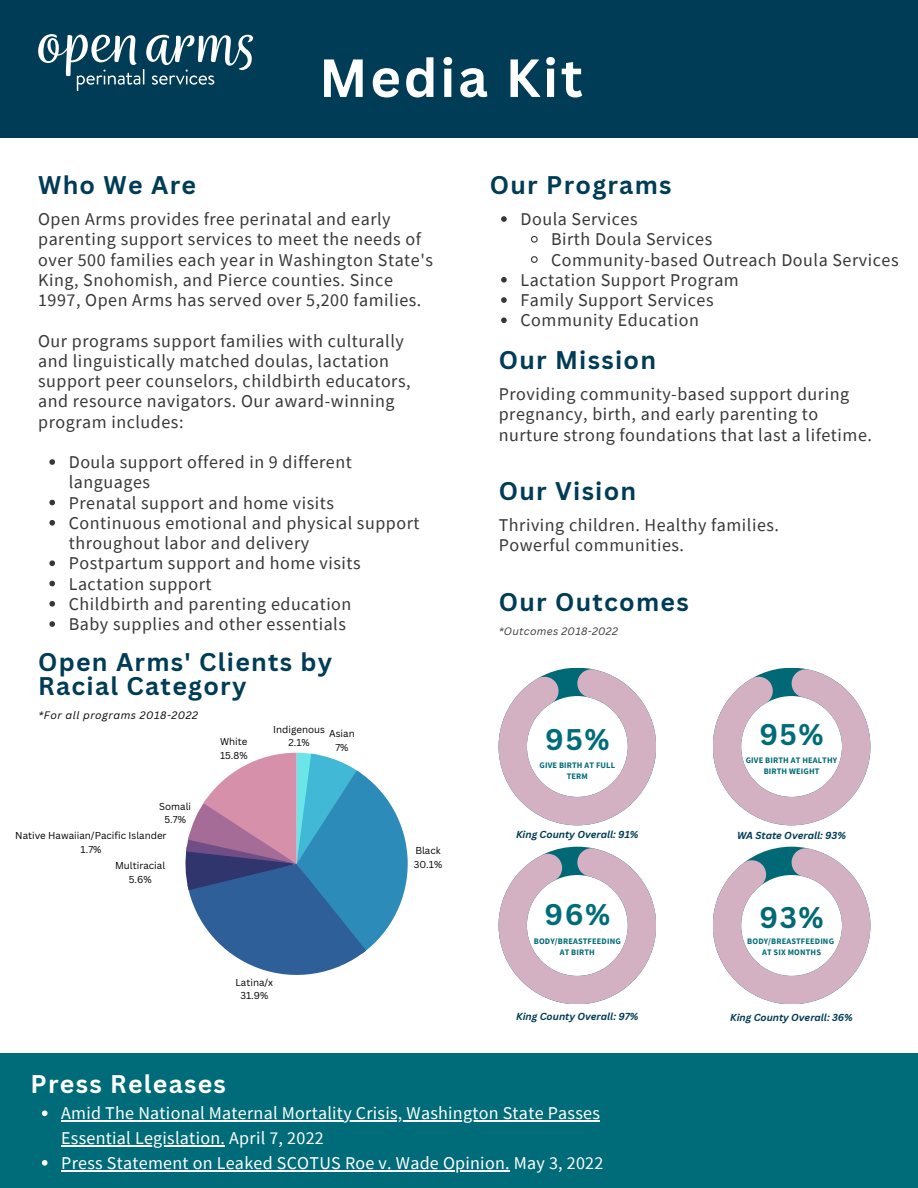
<style>
.page{position:relative;width:918px;height:1188px;background:#fff}
.page>*{position:absolute;margin:0;border:0;box-sizing:border-box;transform-origin:0 0}
.t1{font:700 52.5px "Canva Sans";letter-spacing:.05em;color:#fff}
.t2{font:700 29.1px "Canva Sans";color:#006c79}
.t3{font:700 29.1px "Canva Sans";color:#006975}
.t4{font:700 24.9px/23.7px "Canva Sans";letter-spacing:.05em;color:#003c55}
.t5{font:700 24.9px "Canva Sans";letter-spacing:.05em;color:#fff}
.t6{font:18px/20.2px "Source Sans Pro";letter-spacing:.03em;color:#373737}
.t7{font:18px/24.8px "Source Sans Pro";letter-spacing:.015em;color:#fff}
.t8{font:italic 10.5px "Canva Sans";letter-spacing:.05em;color:#000}
.t9{font:italic 10.5px "Canva Sans";letter-spacing:.03em;color:#373737}
.t10{font:italic 700 9.9px "Canva Sans";color:#003c55}
.t11{font:9.75px "Canva Sans";color:#000}
.t12{font:700 8.4px/11.2px "Source Sans Pro";letter-spacing:.015em;color:#006c79;text-align:center}
</style>
<div class="page">
<svg style="left:713px;top:847px;width:157px;height:157px"></svg>
<svg style="left:499px;top:847px;width:157px;height:157px"></svg>
<div style="left:0;top:0;width:918px;height:138px;background:#003c55"></div>
<svg style="left:38px;top:34px;width:215px;height:57px"></svg>
<svg style="left:185px;top:753px;width:223px;height:222px"></svg>
<svg style="left:499px;top:668px;width:157px;height:157px"></svg>
<svg style="left:713px;top:668px;width:157px;height:157px"></svg>
<div style="left:0;top:1053px;width:918px;height:135px;background:#006c79"></div>
<svg style="left:49px;top:459px;width:6px;height:6px"></svg>
<svg style="left:49px;top:500px;width:6px;height:5px"></svg>
<svg style="left:49px;top:520px;width:6px;height:6px"></svg>
<svg style="left:49px;top:560px;width:6px;height:6px"></svg>
<svg style="left:49px;top:581px;width:6px;height:5px"></svg>
<svg style="left:49px;top:601px;width:6px;height:6px"></svg>
<svg style="left:49px;top:621px;width:6px;height:6px"></svg>
<svg style="left:501px;top:216px;width:6px;height:6px"></svg>
<svg style="left:530px;top:235px;width:8px;height:8px"></svg>
<svg style="left:530px;top:256px;width:8px;height:7px"></svg>
<svg style="left:501px;top:277px;width:6px;height:6px"></svg>
<svg style="left:501px;top:297px;width:6px;height:6px"></svg>
<svg style="left:501px;top:317px;width:6px;height:6px"></svg>
<svg style="left:42px;top:1110px;width:6px;height:6px"></svg>
<hr style="left:61px;top:1121px;width:539px;height:1px;background:#fff">
<hr style="left:61px;top:1145px;width:160px;height:1px;background:#fff">
<svg style="left:42px;top:1160px;width:6px;height:6px"></svg>
<hr style="left:61px;top:1170px;width:444px;height:1px;background:#fff">
<p class="t1" style="left:319px;top:41px;width:265px">Media Kit</p>
<p class="t4" style="left:38px;top:173px;width:159px">Who We Are</p>
<p class="t6" style="left:38px;top:209px;width:396px">Open Arms provides free perinatal and early parenting support services to meet the needs of over 500 families each year in Washington State's King, Snohomish, and Pierce counties. Since 1997, Open Arms has served over 5,200 families.</p>
<p class="t6" style="left:38px;top:330px;width:374px">Our programs support families with culturally and linguistically matched doulas, lactation support peer counselors, childbirth educators, and resource navigators. Our award-winning program includes:</p>
<p class="t6" style="left:69px;top:452px;width:285px">Doula support offered in 9 different languages</p>
<p class="t6" style="left:69px;top:492px;width:267px">Prenatal support and home visits</p>
<p class="t6" style="left:69px;top:512px;width:352px">Continuous emotional and physical support throughout labor and delivery</p>
<p class="t6" style="left:69px;top:553px;width:294px">Postpartum support and home visits</p>
<p class="t6" style="left:69px;top:573px;width:144px">Lactation support</p>
<p class="t6" style="left:69px;top:593px;width:284px">Childbirth and parenting education</p>
<p class="t6" style="left:69px;top:614px;width:279px">Baby supplies and other essentials</p>
<p class="t4" style="left:38px;top:650px;width:296px">Open Arms' Clients by<br>Racial Category</p>
<p class="t8" style="left:38px;top:707px;width:161px">*For all programs 2018-2022</p>
<p class="t11" style="left:159px;top:800px;width:33px">Somali</p>
<p class="t11" style="left:165px;top:813px;width:23px">5.7%</p>
<p class="t11" style="left:115px;top:859px;width:52px">Multiracial</p>
<p class="t11" style="left:129px;top:872px;width:24px">5.6%</p>
<p class="t11" style="left:15px;top:829px;width:153px">Native Hawaiian/Pacific Islander</p>
<p class="t11" style="left:81px;top:842px;width:22px">1.7%</p>
<p class="t11" style="left:220px;top:735px;width:29px">White</p>
<p class="t11" style="left:220px;top:748px;width:29px">15.8%</p>
<p class="t11" style="left:273px;top:723px;width:53px">Indigenous</p>
<p class="t11" style="left:288px;top:736px;width:23px">2.1%</p>
<p class="t11" style="left:329px;top:727px;width:27px">Asian</p>
<p class="t11" style="left:335px;top:740px;width:15px">7%</p>
<p class="t11" style="left:235px;top:975px;width:39px">Latina/x</p>
<p class="t11" style="left:240px;top:989px;width:29px">31.9%</p>
<p class="t11" style="left:415px;top:844px;width:27px">Black</p>
<p class="t11" style="left:414px;top:857px;width:30px">30.1%</p>
<p class="t4" style="left:490px;top:173px;width:183px">Our Programs</p>
<p class="t6" style="left:520px;top:209px;width:119px">Doula Services</p>
<p class="t6" style="left:551px;top:229px;width:163px">Birth Doula Services</p>
<p class="t6" style="left:551px;top:249px;width:349px">Community-based Outreach Doula Services</p>
<p class="t6" style="left:520px;top:269px;width:220px">Lactation Support Program</p>
<p class="t6" style="left:520px;top:290px;width:195px">Family Support Services</p>
<p class="t6" style="left:520px;top:310px;width:180px">Community Education</p>
<p class="t4" style="left:499px;top:348px;width:159px">Our Mission</p>
<p class="t6" style="left:499px;top:384px;width:375px">Providing community-based support during pregnancy, birth, and early parenting to nurture strong foundations that last a lifetime.</p>
<p class="t4" style="left:499px;top:478px;width:139px">Our Vision</p>
<p class="t6" style="left:499px;top:514px;width:282px">Thriving children. Healthy families.<br>Powerful communities.</p>
<p class="t4" style="left:499px;top:589px;width:192px">Our Outcomes</p>
<p class="t9" style="left:499px;top:624px;width:121px">*Outcomes 2018-2022</p>
<p class="t2" style="left:545px;top:719px;width:66px">95%</p>
<p class="t12" style="left:540px;top:759px;width:77px">GIVE BIRTH AT FULL<br>TERM</p>
<p class="t2" style="left:759px;top:714px;width:66px">95%</p>
<p class="t12" style="left:746px;top:754px;width:93px">GIVE BIRTH AT HEALTHY<br>BIRTH WEIGHT</p>
<p class="t10" style="left:516px;top:827px;width:124px">King County Overall: 91%</p>
<p class="t10" style="left:737px;top:829px;width:111px">WA State Overall: 93%</p>
<p class="t2" style="left:544px;top:894px;width:67px">96%</p>
<p class="t12" style="left:534px;top:935px;width:88px">BODY/BREASTFEEDING<br>AT BIRTH</p>
<p class="t3" style="left:760px;top:897px;width:66px">93%</p>
<p class="t12" style="left:747px;top:935px;width:88px">BODY/BREASTFEEDING</p>
<p class="t12" style="left:762px;top:946px;width:60px">AT SIX MONTHS</p>
<p class="t10" style="left:516px;top:1009px;width:124px">King County Overall: 97%</p>
<p class="t10" style="left:730px;top:1010px;width:124px">King County Overall: 36%</p>
<p class="t5" style="left:31px;top:1066px;width:197px">Press Releases</p>
<p class="t7" style="left:61px;top:1101px;width:540px">Amid The National Maternal Mortality Crisis, Washington State Passes<br>Essential Legislation. April 7, 2022</p>
<p class="t7" style="left:61px;top:1150px;width:544px">Press Statement on Leaked SCOTUS Roe v. Wade Opinion. May 3, 2022</p>
</div>
